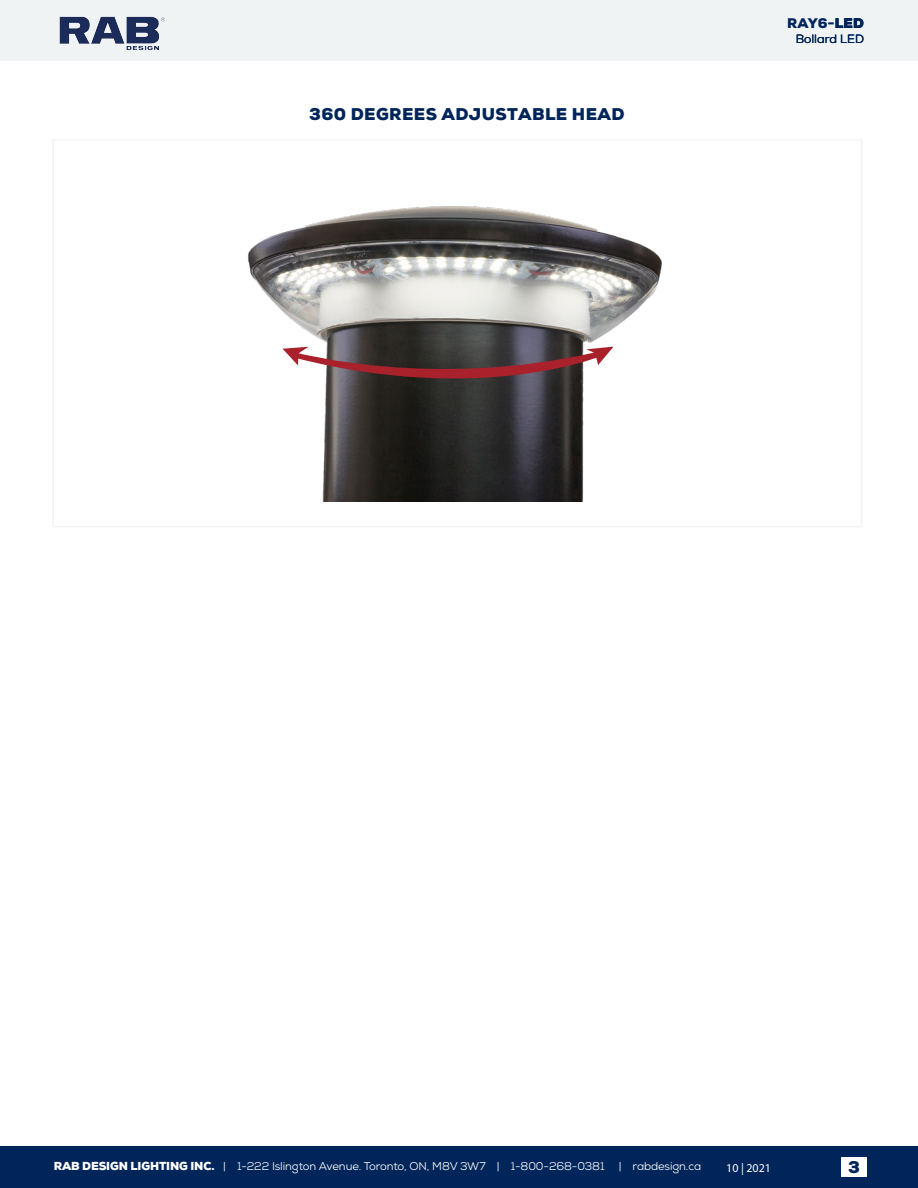
<style>
.page{position:relative;width:918px;height:1188px;background:#fff}
.page>*{position:absolute;margin:0;border:0;box-sizing:border-box;transform-origin:0 0}
.t1{font:900 16.5px "Nexa";letter-spacing:.02em;color:#00255a}
.t2{font:900 13.5px "Nexa";letter-spacing:.005em;color:#00255a}
.t3{font:12px "Nexa";color:#00255a}
.t4{font:12px "Myriad Pro";color:#fff}
.t5{font:11.25px "Nexa";letter-spacing:-.01em;color:#fff}
.s1{font-weight:900}
</style>
<div class="page">
<div style="left:0;top:1147px;width:918px;height:41px;background:#00255a"></div>
<div style="left:841px;top:1158px;width:26px;height:19px;background:#fff"></div>
<img style="left:248px;top:206px;width:414px;height:295px">
<svg style="left:283px;top:347px;width:331px;height:57px"></svg>
<div style="left:0;top:0;width:918px;height:60px;background:#f0f3f4"></div>
<img style="left:54px;top:16px;width:116px;height:45px">
<h1 class="t1" style="left:309px;top:103px;width:317px">360 DEGREES ADJUSTABLE HEAD</h1>
<p class="t2" style="left:787px;top:14px;width:78px">RAY6-LED</p>
<p class="t3" style="left:796px;top:31px;width:70px">Bollard LED</p>
<p class="t5" style="left:54px;top:1159px;width:649px"><span class="s1">RAB DESIGN LIGHTING INC.</span> | 1-222 Islington Avenue. Toronto, ON, M8V 3W7 | 1-800-268-0381 | rabdesign.ca</p>
<p class="t4" style="left:726px;top:1161px;width:46px">10 | 2021</p>
<h1 class="t1" style="left:848px;top:1156px;width:13px">3</h1>
</div>
